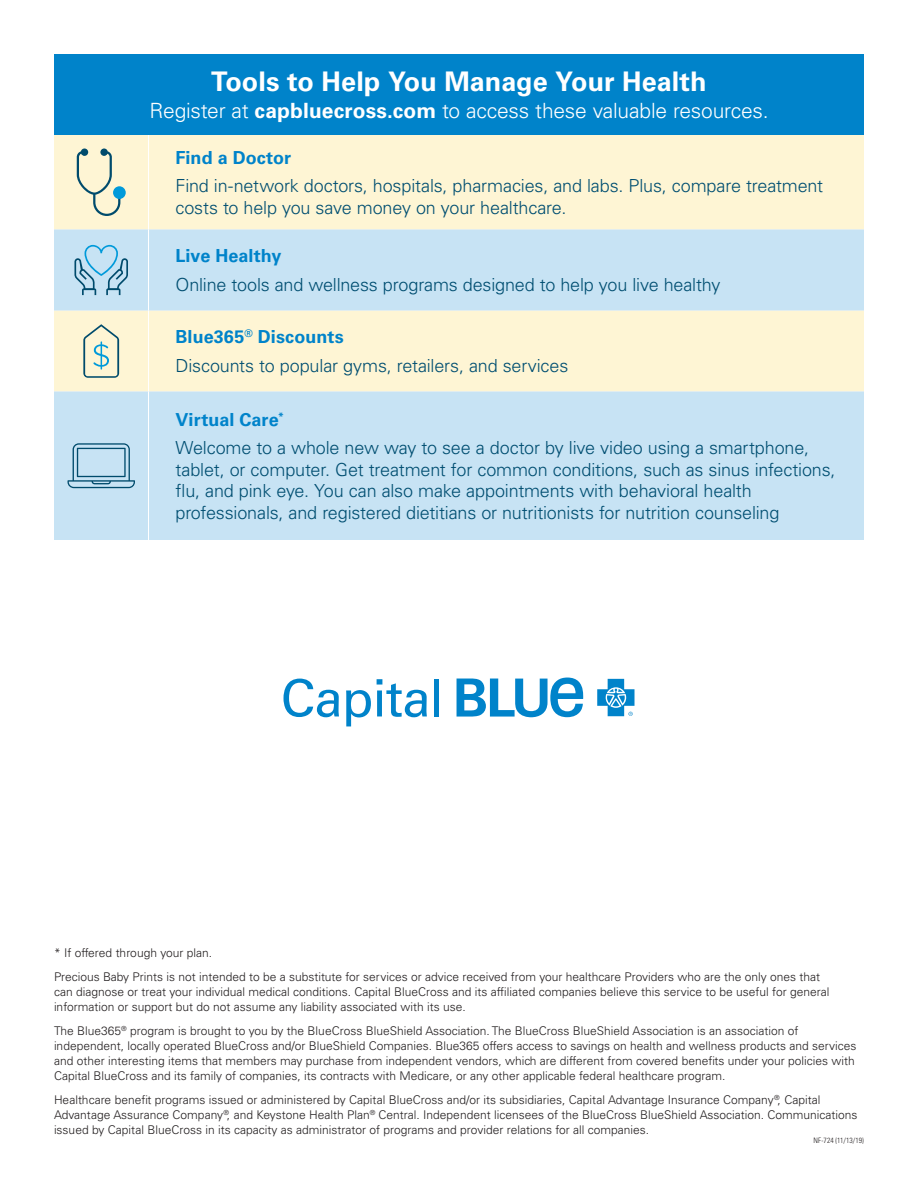
<style>
.page{position:relative;width:918px;height:1188px;background:#fff}
.page>*{position:absolute;margin:0;border:0;box-sizing:border-box;transform-origin:0 0}
.t1{font:700 27px "Univers LT Std";color:#fff}
.t2{font:300 21px "Univers LT Std";letter-spacing:-.01em;color:#fff}
.t3{font:300 18px/21.6px "Univers LT Std";letter-spacing:-.01em;color:#004e71}
.t4{font:700 18px "Univers LT Std";letter-spacing:.005em;color:#0083ca}
.t5{font:300 12px/15px "Univers LT Std";color:#231f20}
.t6{font:300 condensed 7.5px "Univers LT Std";letter-spacing:-.005em;color:#231f20}
.s1{font-weight:700}
</style>
<div class="page">
<svg style="left:284px;top:679px;width:55px;height:38px"></svg>
<svg style="left:346px;top:690px;width:25px;height:36px"></svg>
<svg style="left:377px;top:679px;width:50px;height:38px"></svg>
<div style="left:434px;top:679px;width:5px;height:37px;background:#0083ca"></div>
<svg style="left:457px;top:678px;width:126px;height:39px"></svg>
<svg style="left:597px;top:679px;width:37px;height:37px"></svg>
<div style="left:54px;top:54px;width:810px;height:81px;background:#0083ca"></div>
<div style="left:54px;top:135px;width:810px;height:95px;background:#fef5d4"></div>
<svg style="left:54px;top:230px;width:810px;height:310px;background:#d5e7eb"></svg>
<hr style="left:148px;top:135px;width:1px;height:95px;background:#fff">
<hr style="left:148px;top:230px;width:1px;height:80px;background:#fff">
<hr style="left:148px;top:310px;width:1px;height:82px;background:#fff">
<hr style="left:148px;top:392px;width:1px;height:148px;background:#fff">
<svg style="left:77px;top:148px;width:48px;height:68px;background:#dcdec6"></svg>
<div style="left:113px;top:186px;width:13px;height:13px;background:#009ada;border-radius:50%"></div>
<svg style="left:74px;top:245px;width:54px;height:50px;background:#9fc9e0"></svg>
<svg style="left:83px;top:324px;width:36px;height:54px;background:#cbd8c6"></svg>
<svg style="left:68px;top:443px;width:67px;height:45px;background:#a1c6da"></svg>
<p class="t1" style="left:211px;top:65px;width:497px">Tools to Help You Manage Your Health</p>
<p class="t2" style="left:149px;top:98px;width:621px">Register at <span class="s1">capbluecross.com</span> to access these valuable resources.</p>
<p class="t4" style="left:176px;top:147px;width:117px">Find a Doctor</p>
<p class="t3" style="left:176px;top:175px;width:649px">Find in-network doctors, hospitals, pharmacies, and labs. Plus, compare treatment costs to help you save money on your healthcare.</p>
<p class="t4" style="left:176px;top:245px;width:108px">Live Healthy</p>
<p class="t3" style="left:176px;top:274px;width:546px">Online tools and wellness programs designed to help you live healthy</p>
<p class="t4" style="left:176px;top:326px;width:170px">Blue365<sup>®</sup> Discounts</p>
<p class="t3" style="left:176px;top:355px;width:394px">Discounts to popular gyms, retailers, and services</p>
<p class="t4" style="left:176px;top:409px;width:110px">Virtual Care<sup>*</sup></p>
<p class="t3" style="left:176px;top:437px;width:662px">Welcome to a whole new way to see a doctor by live video using a smartphone, tablet, or computer. Get treatment for common conditions, such as sinus infections, flu, and pink eye. You can also make appointments with behavioral health professionals, and registered dietitians or nutritionists for nutrition counseling</p>
<p class="t5" style="left:54px;top:945px;width:160px">* If offered through your plan.</p>
<p class="t5" style="left:54px;top:969px;width:777px">Precious Baby Prints is not intended to be a substitute for services or advice received from your healthcare Providers who are the only ones that can diagnose or treat your individual medical conditions. Capital BlueCross and its affiliated companies believe this service to be useful for general information or support but do not assume any liability associated with its use.</p>
<p class="t5" style="left:54px;top:1023px;width:804px">The Blue365<sup>®</sup> program is brought to you by the BlueCross BlueShield Association. The BlueCross BlueShield Association is an association of independent, locally operated BlueCross and/or BlueShield Companies. Blue365 offers access to savings on health and wellness products and services and other interesting items that members may purchase from independent vendors, which are different from covered benefits under your policies with Capital BlueCross and its family of companies, its contracts with Medicare, or any other applicable federal healthcare program.</p>
<p class="t5" style="left:54px;top:1092px;width:805px">Healthcare benefit programs issued or administered by Capital BlueCross and/or its subsidiaries, Capital Advantage Insurance Company<sup>®</sup>, Capital<br>Advantage Assurance Company<sup>®</sup>, and Keystone Health Plan<sup>®</sup> Central. Independent licensees of the BlueCross BlueShield Association. Communications issued by Capital BlueCross in its capacity as administrator of programs and provider relations for all companies.</p>
<p class="t6" style="left:813px;top:1136px;width:52px">NF-724 (11/13/19)</p>
</div>
